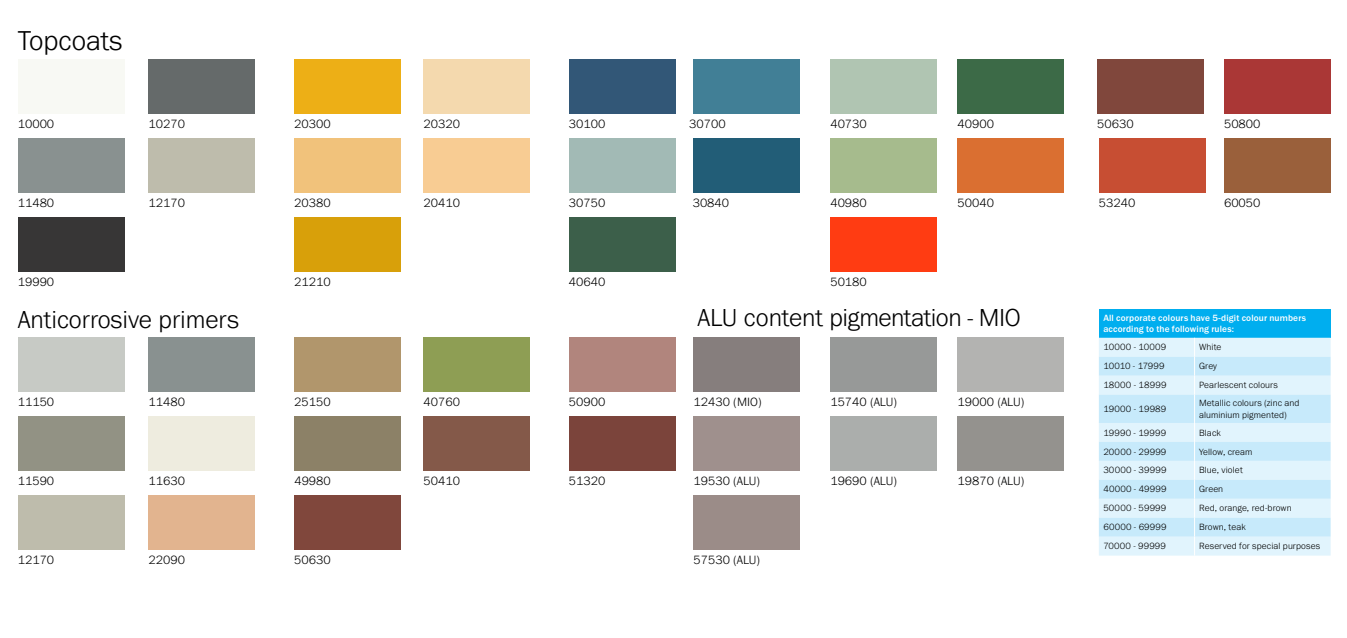
<style>
.page{position:relative;width:1347px;height:638px;background:#fff}
.page>*{position:absolute;margin:0;border:0;box-sizing:border-box;transform-origin:0 0}
.t1{font:300 28.38px "Franklin Gothic URW";color:#000}
.t2{font:300 25.5px "Franklin Gothic URW";letter-spacing:-.005em;color:#000}
.t3{font:300 12.5px "Franklin Gothic URW";color:#000}
.t4{font:300 9.38px/11.2px "Franklin Gothic URW";letter-spacing:.01em;color:#000}
.t5{font:500 9.38px/11.2px "Franklin Gothic URW";letter-spacing:.015em;color:#fff}
.t6{font:300 9.38px "Franklin Gothic URW";letter-spacing:-.015em;color:#000}
</style>
<div class="page">
<div style="left:294px;top:495px;width:107px;height:55px;background:#80473c"></div>
<div style="left:18px;top:60px;width:106px;height:54px;background:#f8f9f4"></div>
<div style="left:18px;top:139px;width:106px;height:54px;background:#899190"></div>
<div style="left:149px;top:60px;width:106px;height:54px;background:#656a6a"></div>
<div style="left:149px;top:139px;width:106px;height:54px;background:#bebcac"></div>
<div style="left:18px;top:218px;width:106px;height:54px;background:#373636"></div>
<div style="left:294px;top:60px;width:107px;height:54px;background:#edaf16"></div>
<div style="left:294px;top:139px;width:107px;height:54px;background:#f1c27b"></div>
<div style="left:294px;top:218px;width:107px;height:54px;background:#d8a00a"></div>
<div style="left:423px;top:60px;width:107px;height:54px;background:#f4d9ae"></div>
<div style="left:423px;top:139px;width:107px;height:54px;background:#f8cc93"></div>
<div style="left:693px;top:60px;width:107px;height:54px;background:#417f96"></div>
<div style="left:693px;top:139px;width:107px;height:54px;background:#225d77"></div>
<div style="left:957px;top:60px;width:107px;height:54px;background:#3c6a47"></div>
<div style="left:957px;top:139px;width:107px;height:54px;background:#da6f31"></div>
<div style="left:1224px;top:60px;width:106px;height:54px;background:#aa3736"></div>
<div style="left:1224px;top:139px;width:106px;height:54px;background:#9a603b"></div>
<div style="left:1097px;top:60px;width:106px;height:54px;background:#80473c"></div>
<div style="left:1098px;top:139px;width:107px;height:54px;background:#c74e33"></div>
<div style="left:569px;top:60px;width:106px;height:54px;background:#325777"></div>
<div style="left:569px;top:139px;width:106px;height:54px;background:#a2bab5"></div>
<div style="left:569px;top:218px;width:106px;height:54px;background:#3c5f4a"></div>
<div style="left:830px;top:60px;width:107px;height:54px;background:#b0c5b2"></div>
<div style="left:830px;top:139px;width:107px;height:54px;background:#a6bb8d"></div>
<div style="left:830px;top:218px;width:107px;height:54px;background:#ff3c12"></div>
<div style="left:18px;top:338px;width:106px;height:54px;background:#c7cac5"></div>
<div style="left:149px;top:338px;width:106px;height:54px;background:#899190"></div>
<div style="left:18px;top:417px;width:106px;height:54px;background:#929284"></div>
<div style="left:149px;top:417px;width:106px;height:54px;background:#eeecdf"></div>
<div style="left:18px;top:495px;width:106px;height:55px;background:#bebcac"></div>
<div style="left:294px;top:338px;width:107px;height:54px;background:#b1966c"></div>
<div style="left:149px;top:495px;width:106px;height:55px;background:#e2b48f"></div>
<div style="left:569px;top:338px;width:106px;height:54px;background:#b1857d"></div>
<div style="left:423px;top:338px;width:107px;height:54px;background:#8e9e54"></div>
<div style="left:569px;top:417px;width:106px;height:54px;background:#7b443b"></div>
<div style="left:294px;top:417px;width:107px;height:54px;background:#8c8167"></div>
<div style="left:830px;top:338px;width:107px;height:54px;background:#979998"></div>
<div style="left:957px;top:417px;width:107px;height:54px;background:#94928e"></div>
<div style="left:693px;top:495px;width:107px;height:55px;background:#9b8c88"></div>
<div style="left:693px;top:338px;width:107px;height:54px;background:#867e7d"></div>
<div style="left:957px;top:338px;width:107px;height:54px;background:#b3b3b1"></div>
<div style="left:830px;top:417px;width:107px;height:54px;background:#abaeac"></div>
<div style="left:693px;top:417px;width:107px;height:54px;background:#9f908d"></div>
<div style="left:1098px;top:309px;width:232px;height:29px;background:#00aeef"></div>
<div style="left:1099px;top:338px;width:231px;height:217px;background:#e1f4fd"></div>
<svg style="left:1099px;top:357px;width:231px;height:179px;background:#d2eefb"></svg>
<svg style="left:1194px;top:338px;width:1px;height:217px"></svg>
<div style="left:423px;top:417px;width:107px;height:54px;background:#845949"></div>
<h1 class="t1" style="left:18px;top:23px;width:106px">Topcoats</h1>
<h3 class="t3" style="left:18px;top:116px;width:38px">10000</h3>
<h3 class="t3" style="left:149px;top:116px;width:38px">10270</h3>
<h3 class="t3" style="left:294px;top:116px;width:38px">20300</h3>
<h3 class="t3" style="left:423px;top:116px;width:38px">20320</h3>
<h3 class="t3" style="left:569px;top:116px;width:38px">30100</h3>
<h3 class="t3" style="left:689px;top:116px;width:38px">30700</h3>
<h3 class="t3" style="left:830px;top:116px;width:38px">40730</h3>
<h3 class="t3" style="left:957px;top:116px;width:38px">40900</h3>
<h3 class="t3" style="left:1097px;top:116px;width:38px">50630</h3>
<h3 class="t3" style="left:1224px;top:116px;width:38px">50800</h3>
<h3 class="t3" style="left:18px;top:195px;width:38px">11480</h3>
<h3 class="t3" style="left:149px;top:195px;width:38px">12170</h3>
<h3 class="t3" style="left:294px;top:195px;width:38px">20380</h3>
<h3 class="t3" style="left:423px;top:195px;width:38px">20410</h3>
<h3 class="t3" style="left:569px;top:195px;width:38px">30750</h3>
<h3 class="t3" style="left:692px;top:195px;width:38px">30840</h3>
<h3 class="t3" style="left:830px;top:195px;width:38px">40980</h3>
<h3 class="t3" style="left:957px;top:195px;width:38px">50040</h3>
<h3 class="t3" style="left:1098px;top:195px;width:38px">53240</h3>
<h3 class="t3" style="left:1224px;top:195px;width:38px">60050</h3>
<h3 class="t3" style="left:18px;top:274px;width:38px">19990</h3>
<h3 class="t3" style="left:294px;top:274px;width:38px">21210</h3>
<h3 class="t3" style="left:569px;top:274px;width:38px">40640</h3>
<h3 class="t3" style="left:830px;top:274px;width:38px">50180</h3>
<h2 class="t2" style="left:18px;top:304px;width:223px">Anticorrosive primers</h2>
<h3 class="t3" style="left:18px;top:394px;width:38px">11150</h3>
<h3 class="t3" style="left:149px;top:394px;width:38px">11480</h3>
<h3 class="t3" style="left:18px;top:473px;width:38px">11590</h3>
<h3 class="t3" style="left:149px;top:473px;width:38px">11630</h3>
<h3 class="t3" style="left:294px;top:394px;width:38px">25150</h3>
<h3 class="t3" style="left:423px;top:394px;width:38px">40760</h3>
<h3 class="t3" style="left:569px;top:394px;width:38px">50900</h3>
<h3 class="t3" style="left:294px;top:473px;width:38px">49980</h3>
<h3 class="t3" style="left:569px;top:473px;width:38px">51320</h3>
<h3 class="t3" style="left:423px;top:473px;width:38px">50410</h3>
<h2 class="t2" style="left:697px;top:302px;width:325px">ALU content pigmentation - MIO</h2>
<h3 class="t3" style="left:693px;top:394px;width:70px">12430 (MIO)</h3>
<h3 class="t3" style="left:957px;top:394px;width:68px">19000 (ALU)</h3>
<h3 class="t3" style="left:830px;top:394px;width:68px">15740 (ALU)</h3>
<h3 class="t3" style="left:693px;top:473px;width:68px">19530 (ALU)</h3>
<h3 class="t3" style="left:830px;top:473px;width:68px">19690 (ALU)</h3>
<h3 class="t3" style="left:957px;top:473px;width:68px">19870 (ALU)</h3>
<p class="t5" style="left:1103px;top:312px;width:204px">All corporate colours have 5-digit colour numbers according to the following rules:</p>
<p class="t4" style="left:1103px;top:341px;width:64px">10000 - 10009</p>
<p class="t4" style="left:1199px;top:341px;width:24px">White</p>
<p class="t6" style="left:1103px;top:360px;width:63px">10010 - 17999</p>
<p class="t4" style="left:1199px;top:360px;width:20px">Grey</p>
<p class="t4" style="left:1103px;top:379px;width:65px">18000 - 18999</p>
<p class="t4" style="left:1199px;top:379px;width:80px">Pearlescent colours</p>
<p class="t4" style="left:1103px;top:403px;width:64px">19000 - 19989</p>
<p class="t4" style="left:1199px;top:397px;width:102px">Metallic colours (zinc and aluminium pigmented)</p>
<p class="t4" style="left:1103px;top:427px;width:64px">19990 - 19999</p>
<p class="t4" style="left:1199px;top:427px;width:23px">Black</p>
<p class="t4" style="left:1103px;top:445px;width:65px">20000 - 29999</p>
<p class="t4" style="left:1199px;top:445px;width:55px">Yellow, cream</p>
<p class="t4" style="left:1103px;top:464px;width:65px">30000 - 39999</p>
<p class="t4" style="left:1199px;top:464px;width:45px">Blue, violet</p>
<p class="t4" style="left:1103px;top:483px;width:65px">40000 - 49999</p>
<p class="t4" style="left:1199px;top:483px;width:26px">Green</p>
<p class="t4" style="left:1103px;top:502px;width:64px">50000 - 59999</p>
<p class="t4" style="left:1199px;top:502px;width:94px">Red, orange, red-brown</p>
<p class="t4" style="left:1103px;top:521px;width:65px">60000 - 69999</p>
<p class="t4" style="left:1199px;top:521px;width:48px">Brown, teak</p>
<p class="t4" style="left:1103px;top:540px;width:64px">70000 - 99999</p>
<p class="t4" style="left:1199px;top:540px;width:123px">Reserved for special purposes</p>
<h3 class="t3" style="left:18px;top:552px;width:38px">12170</h3>
<h3 class="t3" style="left:149px;top:552px;width:38px">22090</h3>
<h3 class="t3" style="left:294px;top:552px;width:38px">50630</h3>
<h3 class="t3" style="left:693px;top:552px;width:68px">57530 (ALU)</h3>
</div>
